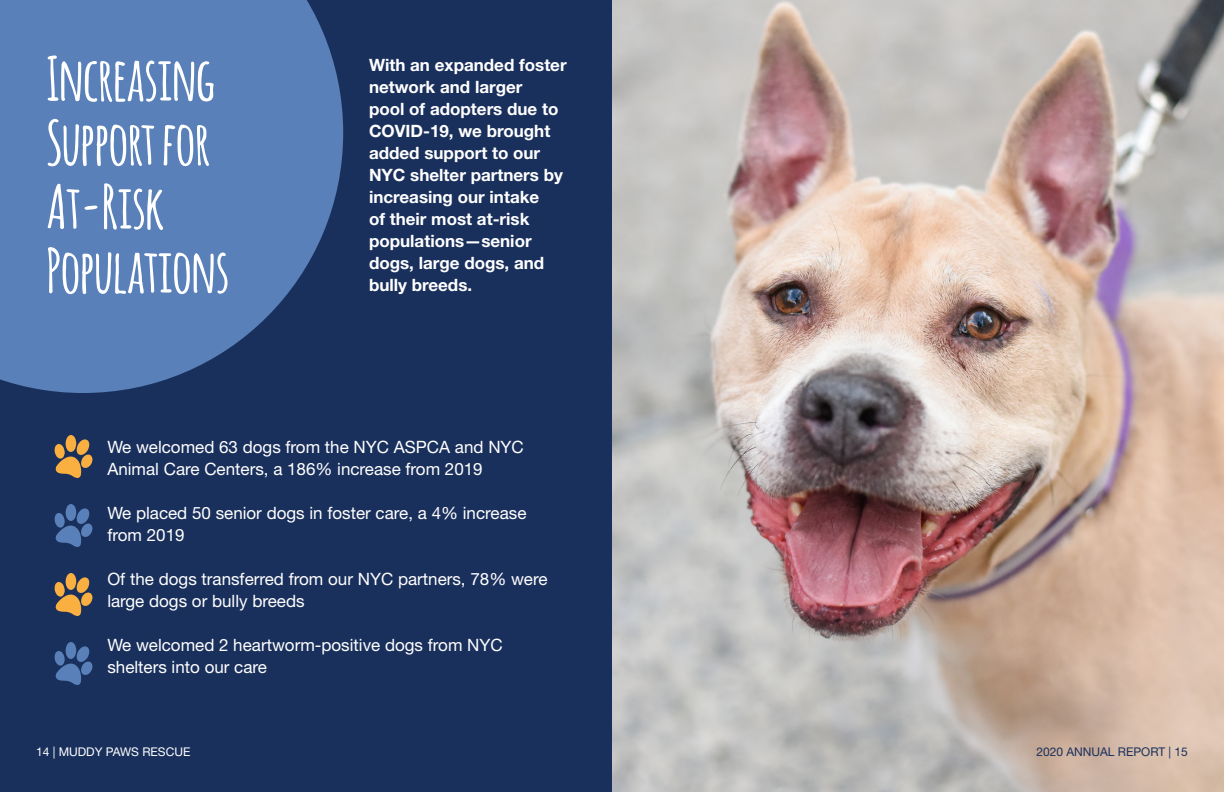
<style>
.page{position:relative;width:1224px;height:792px;background:#1a305c}
.page>*{position:absolute;margin:0;border:0;box-sizing:border-box;transform-origin:0 0}
.t1{font:700 60px/64px "Amatic";color:#fff}
.t2{font:17px/22px "Helvetica Neue LT Std";color:#fff}
.t3{font:700 17px/22px "Helvetica Neue LT Std";color:#fff}
.t4{font:12px "Helvetica Neue LT Std";color:#1a305c}
.t5{font:12px "Helvetica Neue LT Std";color:#fff}
</style>
<div class="page">
<svg style="left:0;top:0;width:343px;height:393px;background:#5176ac"></svg>
<img style="left:612px;top:0;width:612px;height:792px">
<svg style="left:54px;top:435px;width:39px;height:43px"></svg>
<svg style="left:54px;top:504px;width:39px;height:43px"></svg>
<svg style="left:54px;top:573px;width:39px;height:43px"></svg>
<svg style="left:54px;top:642px;width:39px;height:43px"></svg>
<p class="t1" style="left:47px;top:45px;width:184px">Increasing<br>Support for<br>At-Risk<br>Populations</p>
<p class="t3" style="left:369px;top:53px;width:199px">With an expanded foster network and larger<br>pool of adopters due to<br>COVID-19, we brought added support to our<br>NYC shelter partners by increasing our intake<br>of their most at-risk populations—senior dogs, large dogs, and bully breeds.</p>
<p class="t2" style="left:107px;top:436px;width:418px">We welcomed 63 dogs from the NYC ASPCA and NYC<br>Animal Care Centers, a 186% increase from 2019</p>
<p class="t2" style="left:107px;top:502px;width:421px">We placed 50 senior dogs in foster care, a 4% increase from 2019</p>
<p class="t2" style="left:107px;top:568px;width:442px">Of the dogs transferred from our NYC partners, 78% were large dogs or bully breeds</p>
<p class="t2" style="left:107px;top:634px;width:397px">We welcomed 2 heartworm-positive dogs from NYC shelters into our care</p>
<p class="t5" style="left:36px;top:745px;width:156px">14 | MUDDY PAWS RESCUE</p>
<p class="t4" style="left:1036px;top:745px;width:153px">2020 ANNUAL REPORT | 15</p>
</div>
